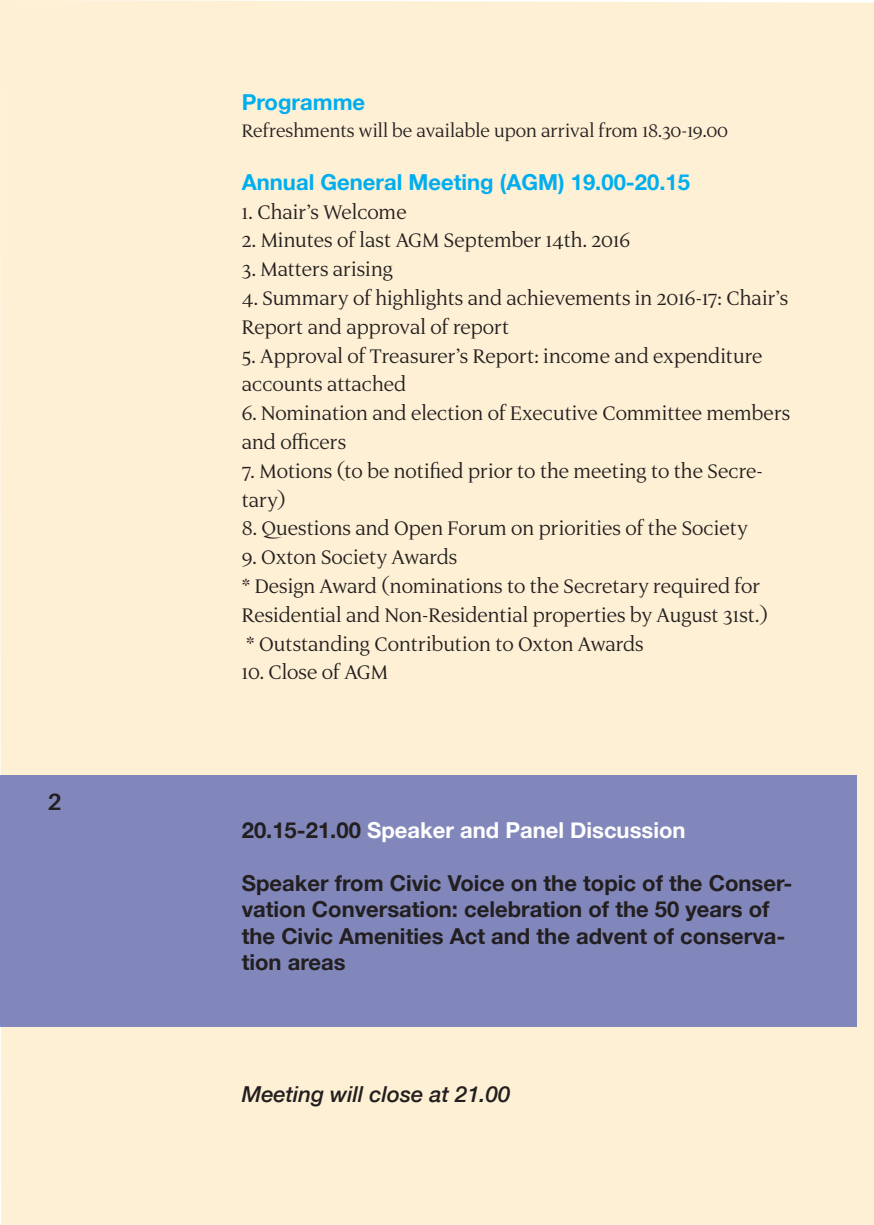
<style>
.page{position:relative;width:874px;height:1225px;background:#fff}
.page>*{position:absolute;margin:0;border:0;box-sizing:border-box;transform-origin:0 0}
.t1{font:24px/28.8px "Dignitas";color:#231f20}
.t2{font:700 22px/26.4px "Helvetica Neue";color:#231f20}
.t3{font:22px "Dignitas";color:#231f20}
.t4{font:700 22px "Helvetica Neue";color:#00aeef}
.t5{font:700 22px "Helvetica Neue";color:#fff}
.t6{font:italic 500 22px "Helvetica Neue";color:#231f20}
.t7{font:500 22px "Atlas Grotesk";color:#231f20}
.s1{color:#231f20}
</style>
<div class="page">
<div style="left:0;top:0;width:873px;height:1225px;background:#fef0d4"></div>
<div style="left:0;top:775px;width:856px;height:252px;background:#8187bb"></div>
<p class="t7" style="left:48px;top:784px;width:15px">2</p>
<p class="t4" style="left:242px;top:85px;width:125px">Programme</p>
<p class="t3" style="left:242px;top:118px;width:487px">Refreshments will be available upon arrival from 18.30-19.00</p>
<p class="t4" style="left:242px;top:165px;width:449px">Annual General Meeting (AGM) 19.00-20.15</p>
<p class="t1" style="left:242px;top:196px;width:166px">1. Chair’s Welcome</p>
<p class="t1" style="left:242px;top:225px;width:390px">2. Minutes of last AGM September 14th. 2016</p>
<p class="t1" style="left:242px;top:254px;width:152px">3. Matters arising</p>
<p class="t1" style="left:242px;top:283px;width:547px">4. Summary of highlights and achievements in 2016-17: Chair’s<br>Report and approval of report</p>
<p class="t1" style="left:242px;top:340px;width:522px">5. Approval of Treasurer’s Report: income and expenditure accounts attached</p>
<p class="t1" style="left:242px;top:398px;width:549px">6. Nomination and election of Executive Committee members and officers</p>
<p class="t1" style="left:242px;top:455px;width:522px">7. Motions (to be notified prior to the meeting to the Secre&shy;tary)</p>
<p class="t1" style="left:242px;top:513px;width:507px">8. Questions and Open Forum on priorities of the Society</p>
<p class="t1" style="left:242px;top:542px;width:217px">9. Oxton Society Awards</p>
<p class="t1" style="left:242px;top:571px;width:527px">* Design Award (nominations to the Secretary required for<br>Residential and Non-Residential properties by August 31st.)</p>
<p class="t1" style="left:246px;top:628px;width:399px">* Outstanding Contribution to Oxton Awards</p>
<p class="t1" style="left:242px;top:657px;width:148px">10. Close of AGM</p>
<p class="t5" style="left:242px;top:813px;width:445px"><span class="s1">20.15-21.00</span> Speaker and Panel Discussion</p>
<p class="t2" style="left:242px;top:870px;width:551px">Speaker from Civic Voice on the topic of the Conser&shy;vation Conversation: celebration of the 50 years of the Civic Amenities Act and the advent of conserva&shy;tion areas</p>
<p class="t6" style="left:242px;top:1075px;width:270px">Meeting will close at 21.00</p>
</div>
